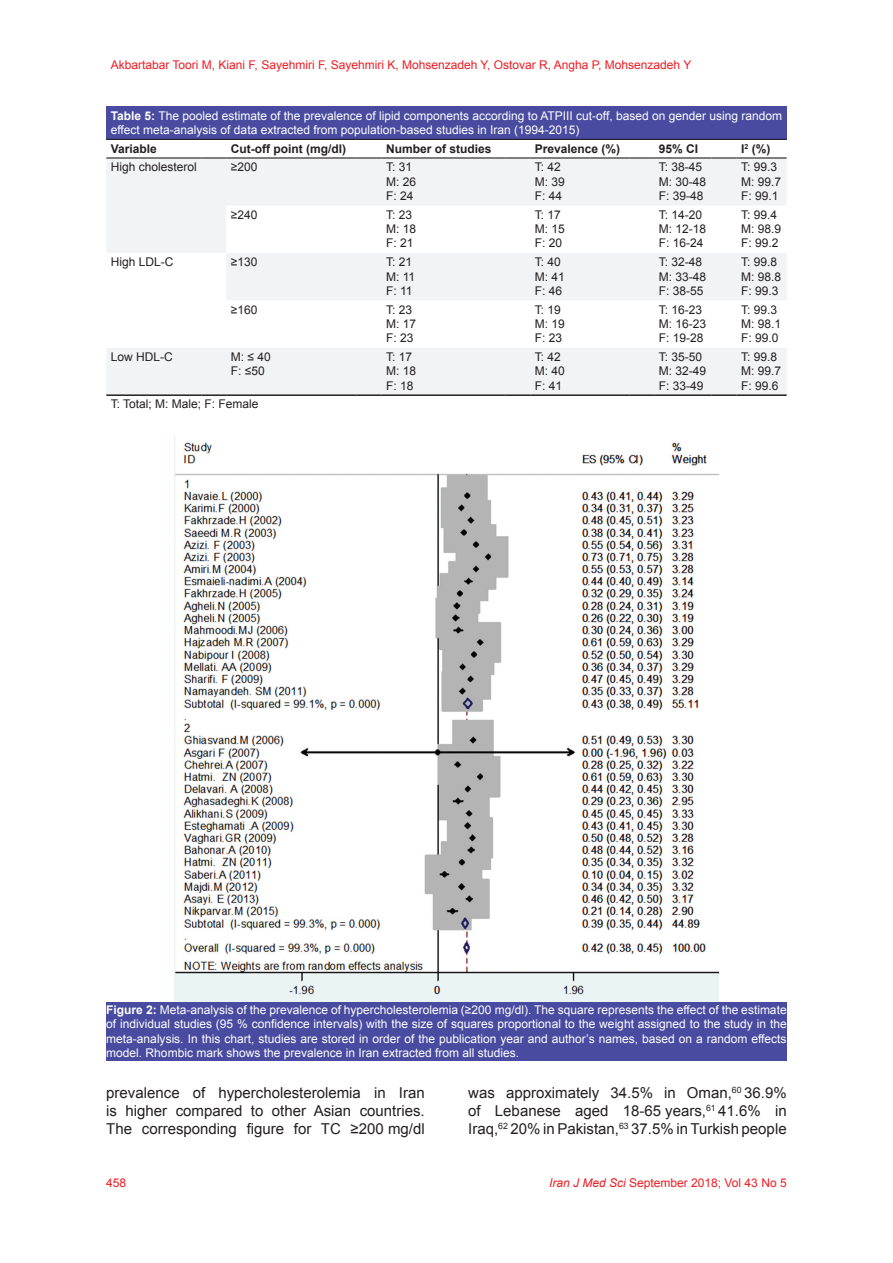
<style>
.page{position:relative;width:893px;height:1263px;background:#fff}
.page>*{position:absolute;margin:0;border:0;box-sizing:border-box;transform-origin:0 0}
.t1{font:15px/18px "Arial";color:#231f20;text-align:justify}
.t2{font:12px/14.4px "Arial";color:#fff}
.t3{font:12px/14.4px "Arial";color:#231f20}
.t4{font:12px "Arial";color:#ee1d23}
.t5{font:700 12px "Arial";color:#231f20}
.s1{font-weight:700}
.s2{font-style:italic}
</style>
<div class="page">
<div style="left:106px;top:106px;width:681px;height:33px;background:#484b9f"></div>
<svg style="left:107px;top:159px;width:679px;height:235px;fill:#f2f3f4"></svg>
<hr style="left:106px;top:394px;width:95px;height:2px;background:#231f20">
<hr style="left:201px;top:394px;width:25px;height:2px;background:#231f20">
<hr style="left:226px;top:394px;width:131px;height:2px;background:#231f20">
<hr style="left:357px;top:394px;width:25px;height:2px;background:#231f20">
<hr style="left:382px;top:394px;width:123px;height:2px;background:#231f20">
<hr style="left:505px;top:394px;width:25px;height:2px;background:#231f20">
<hr style="left:530px;top:394px;width:99px;height:2px;background:#231f20">
<hr style="left:629px;top:394px;width:25px;height:2px;background:#231f20">
<hr style="left:654px;top:394px;width:58px;height:2px;background:#231f20">
<hr style="left:712px;top:394px;width:25px;height:2px;background:#231f20">
<hr style="left:737px;top:394px;width:50px;height:2px;background:#231f20">
<hr style="left:106px;top:139px;width:95px;height:1px;background:#231f20">
<svg style="left:201px;top:139px;width:25px;height:1px"></svg>
<hr style="left:226px;top:139px;width:131px;height:1px;background:#231f20">
<svg style="left:357px;top:139px;width:25px;height:1px"></svg>
<hr style="left:382px;top:139px;width:123px;height:1px;background:#231f20">
<svg style="left:505px;top:139px;width:25px;height:1px"></svg>
<hr style="left:530px;top:139px;width:99px;height:1px;background:#231f20">
<svg style="left:629px;top:139px;width:25px;height:1px"></svg>
<hr style="left:654px;top:139px;width:58px;height:1px;background:#231f20">
<svg style="left:712px;top:139px;width:25px;height:1px"></svg>
<hr style="left:737px;top:139px;width:50px;height:1px;background:#231f20">
<hr style="left:106px;top:157px;width:95px;height:2px;background:#231f20">
<hr style="left:201px;top:157px;width:25px;height:2px;background:#231f20">
<hr style="left:226px;top:157px;width:131px;height:2px;background:#231f20">
<hr style="left:357px;top:157px;width:25px;height:2px;background:#231f20">
<hr style="left:382px;top:157px;width:123px;height:2px;background:#231f20">
<hr style="left:505px;top:157px;width:25px;height:2px;background:#231f20">
<hr style="left:530px;top:157px;width:99px;height:2px;background:#231f20">
<hr style="left:629px;top:157px;width:25px;height:2px;background:#231f20">
<hr style="left:654px;top:157px;width:58px;height:2px;background:#231f20">
<hr style="left:712px;top:157px;width:25px;height:2px;background:#231f20">
<hr style="left:737px;top:157px;width:50px;height:2px;background:#231f20">
<div style="left:106px;top:1002px;width:681px;height:58px;background:#484b9f"></div>
<img style="left:174px;top:435px;width:545px;height:567px">
<p class="t4" style="left:111px;top:57px;width:582px">Akbartabar Toori M, Kiani F, Sayehmiri F, Sayehmiri K, Mohsenzadeh Y, Ostovar R, Angha P, Mohsenzadeh Y</p>
<p class="t2" style="left:111px;top:108px;width:673px"><span class="s1">Table 5:</span> The pooled estimate of the prevalence of lipid components according to ATPIII cut‑off, based on gender using random effect meta‑analysis of data extracted from population‑based studies in Iran (1994‑2015)</p>
<p class="t5" style="left:111px;top:140px;width:48px">Variable</p>
<p class="t5" style="left:231px;top:140px;width:117px">Cut‑off point (mg/dl)</p>
<p class="t5" style="left:386px;top:140px;width:107px">Number of studies</p>
<p class="t5" style="left:535px;top:140px;width:87px">Prevalence (%)</p>
<p class="t5" style="left:659px;top:140px;width:41px">95% CI</p>
<p class="t5" style="left:741px;top:140px;width:31px">I<sup>2</sup> (%)</p>
<p class="t3" style="left:111px;top:160px;width:87px">High cholesterol</p>
<p class="t3" style="left:231px;top:160px;width:28px">≥200</p>
<p class="t3" style="left:386px;top:160px;width:32px">T: 31<br>M: 26<br>F: 24</p>
<p class="t3" style="left:535px;top:160px;width:32px">T: 42<br>M: 39<br>F: 44</p>
<p class="t3" style="left:659px;top:160px;width:49px">T: 38‑45<br>M: 30‑48<br>F: 39‑48</p>
<p class="t3" style="left:741px;top:160px;width:42px">T: 99.3<br>M: 99.7<br>F: 99.1</p>
<p class="t3" style="left:231px;top:207px;width:28px">≥240</p>
<p class="t3" style="left:386px;top:207px;width:32px">T: 23<br>M: 18<br>F: 21</p>
<p class="t3" style="left:535px;top:207px;width:32px">T: 17<br>M: 15<br>F: 20</p>
<p class="t3" style="left:659px;top:207px;width:49px">T: 14‑20<br>M: 12‑18<br>F: 16‑24</p>
<p class="t3" style="left:741px;top:207px;width:42px">T: 99.4<br>M: 98.9<br>F: 99.2</p>
<p class="t3" style="left:111px;top:255px;width:64px">High LDL‑C</p>
<p class="t3" style="left:231px;top:255px;width:28px">≥130</p>
<p class="t3" style="left:386px;top:255px;width:31px">T: 21<br>M: 11<br>F: 11</p>
<p class="t3" style="left:535px;top:255px;width:32px">T: 40<br>M: 41<br>F: 46</p>
<p class="t3" style="left:659px;top:255px;width:49px">T: 32‑48<br>M: 33‑48<br>F: 38‑55</p>
<p class="t3" style="left:741px;top:255px;width:42px">T: 99.8<br>M: 98.8<br>F: 99.3</p>
<p class="t3" style="left:231px;top:302px;width:28px">≥160</p>
<p class="t3" style="left:386px;top:302px;width:32px">T: 23<br>M: 17<br>F: 23</p>
<p class="t3" style="left:535px;top:302px;width:32px">T: 19<br>M: 19<br>F: 23</p>
<p class="t3" style="left:659px;top:302px;width:49px">T: 16‑23<br>M: 16‑23<br>F: 19‑28</p>
<p class="t3" style="left:741px;top:302px;width:42px">T: 99.3<br>M: 98.1<br>F: 99.0</p>
<p class="t3" style="left:111px;top:349px;width:64px">Low HDL‑C</p>
<p class="t3" style="left:231px;top:349px;width:41px">M: ≤ 40<br>F: ≤50</p>
<p class="t3" style="left:386px;top:349px;width:32px">T: 17<br>M: 18<br>F: 18</p>
<p class="t3" style="left:535px;top:349px;width:32px">T: 42<br>M: 40<br>F: 41</p>
<p class="t3" style="left:659px;top:349px;width:49px">T: 35‑50<br>M: 32‑49<br>F: 33‑49</p>
<p class="t3" style="left:741px;top:349px;width:42px">T: 99.8<br>M: 99.7<br>F: 99.6</p>
<p class="t3" style="left:111px;top:397px;width:149px">T: Total; M: Male; F: Female</p>
<p class="t2" style="left:106px;top:1002px;width:682px;text-align:justify"><span class="s1">Figure 2:</span> Meta-analysis of the prevalence of hypercholesterolemia (≥200 mg/dl). The square represents the effect of the estimate of individual studies (95 % confidence intervals) with the size of squares proportional to the weight assigned to the study in the meta-analysis. In this chart, studies are stored in order of the publication year and author’s names, based on a random effects model. Rhombic mark shows the prevalence in Iran extracted from all studies.</p>
<p class="t1" style="left:106px;top:1084px;width:320px">prevalence of hypercholesterolemia in Iran is higher compared to other Asian countries.<br>The corresponding figure for TC ≥200 mg/dl</p>
<p class="t1" style="left:468px;top:1084px;width:320px">was approximately 34.5% in Oman,<sup>60</sup> 36.9% of Lebanese aged 18-65 years,<sup>61</sup> 41.6% in Iraq,<sup>62</sup> 20% in Pakistan,<sup>63</sup> 37.5% in Turkish people</p>
<p class="t4" style="left:106px;top:1174px;width:22px">458</p>
<p class="t4" style="left:549px;top:1174px;width:239px"><span class="s2">Iran J Med Sci</span> September 2018; Vol 43 No 5</p>
</div>
